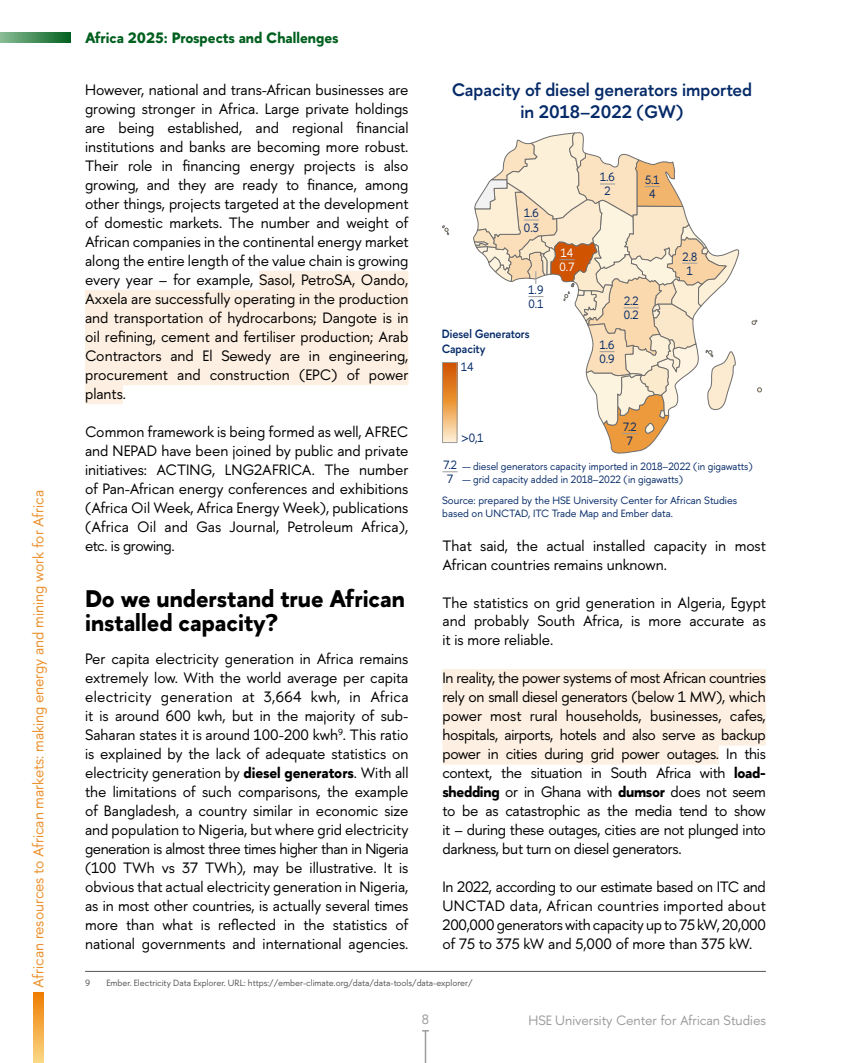
<style>
.page{position:relative;width:851px;height:1063px;background:#fff}
.page>*{position:absolute;margin:0;border:0;box-sizing:border-box;transform-origin:0 0}
.t1{font:700 24px/24px "HSE Sans";color:#000}
.t2{font:600 18px/21.9px "HSE Sans";color:#052a68;text-align:center}
.t3{font:15px/18.9px "HSE Sans";color:#000;text-align:justify}
.t4{font:15px "HSE Sans";color:#eb912e}
.t5{font:700 15px "HSE Sans";color:#005f1e}
.t6{font:13.5px "HSE Sans";color:#9c9c9d}
.t7{font:12px/14.1px "HSE Sans";color:#052a68;text-align:center;scale:.95 1}
.t8{font:600 12px/14.5px "HSE Sans";color:#052a68;scale:.95 1}
.t9{font:12px/14.1px "HSE Sans";color:#fff;scale:.95 1}
.t10{font:10.5px/12.8px "HSE Sans";color:#052a68}
.t11{font:9px "HSE Sans";color:#565655}
.s1{font-weight:700}
</style>
<div class="page">
<hr style="left:424px;top:1031px;width:2px;height:32px;background:#9c9c9d">
<svg style="left:422px;top:1030px;width:7px;height:2px"></svg>
<svg style="left:33px;top:992px;width:10px;height:71px"></svg>
<svg style="left:0;top:32px;width:71px;height:11px"></svg>
<div style="left:259px;top:271px;width:149px;height:19px;background:#fdefe1"></div>
<div style="left:85px;top:290px;width:323px;height:19px;background:#fdefe1"></div>
<div style="left:85px;top:309px;width:323px;height:19px;background:#fdefe1"></div>
<div style="left:85px;top:328px;width:323px;height:19px;background:#fdefe1"></div>
<div style="left:85px;top:347px;width:323px;height:19px;background:#fdefe1"></div>
<div style="left:85px;top:366px;width:323px;height:19px;background:#fdefe1"></div>
<div style="left:85px;top:385px;width:38px;height:19px;background:#fdefe1"></div>
<hr style="left:85px;top:971px;width:680px;height:1px;background:#565655">
<div style="left:442px;top:669px;width:323px;height:20px;background:#fdefe1"></div>
<div style="left:442px;top:688px;width:323px;height:20px;background:#fdefe1"></div>
<div style="left:442px;top:707px;width:323px;height:20px;background:#fdefe1"></div>
<div style="left:442px;top:726px;width:323px;height:20px;background:#fdefe1"></div>
<div style="left:442px;top:745px;width:276px;height:19px;background:#fdefe1"></div>
<svg style="left:751px;top:320px;width:6px;height:5px"></svg>
<svg style="left:757px;top:387px;width:4px;height:5px"></svg>
<svg style="left:442px;top:225px;width:7px;height:10px"></svg>
<svg style="left:444px;top:364px;width:11px;height:77px"></svg>
<div style="left:442px;top:362px;width:15px;height:81px;border:1px solid #9c9c9c"></div>
<svg style="left:442px;top:471px;width:15px;height:1px"></svg>
<svg style="left:473px;top:132px;width:266px;height:322px"></svg>
<p class="t4" style="left:29px;top:988px;width:499px;rotate:-90deg">African resources to African markets: making energy and mining work for Africa</p>
<p class="t5" style="left:85px;top:28px;width:255px">Africa 2025: Prospects and Challenges</p>
<p class="t2" style="left:451px;top:79px;width:302px">Capacity of diesel generators imported in 2018–2022 (GW)</p>
<p class="t3" style="left:85px;top:81px;width:325px">However, national and trans-African businesses are growing stronger in Africa. Large private holdings are being established, and regional financial institutions and banks are becoming more robust.<br>Their role in financing energy projects is also growing, and they are ready to finance, among other things, projects targeted at the development of domestic markets. The number and weight of African companies in the continental energy market along the entire length of the value chain is growing every year – for example, Sasol, PetroSA, Oando, Axxela are successfully operating in the production and transportation of hydrocarbons; Dangote is in oil refining, cement and fertiliser production; Arab Contractors and El Sewedy are in engineering, procurement and construction (EPC) of power plants.</p>
<p class="t3" style="left:85px;top:422px;width:325px">Common framework is being formed as well, AFREC and NEPAD have been joined by public and private initiatives: ACTING, LNG2AFRICA. The number of Pan-African energy conferences and exhibitions (Africa Oil Week, Africa Energy Week), publications (Africa Oil and Gas Journal, Petroleum Africa), etc. is growing.</p>
<h1 class="t1" style="left:85px;top:586px;width:321px">Do we understand true African installed capacity?</h1>
<p class="t3" style="left:85px;top:650px;width:325px">Per capita electricity generation in Africa remains extremely low. With the world average per capita electricity generation at 3,664 kwh, in Africa it is around 600 kwh, but in the majority of sub-Saharan states it is around 100-200 kwh<sup>9</sup>. This ratio is explained by the lack of adequate statistics on electricity generation by <span class="s1">diesel generators</span>. With all the limitations of such comparisons, the example of Bangladesh, a country similar in economic size and population to Nigeria, but where grid electricity generation is almost three times higher than in Nigeria (100 TWh vs 37 TWh), may be illustrative. It is obvious that actual electricity generation in Nigeria, as in most other countries, is actually several times more than what is reflected in the statistics of national governments and international agencies.</p>
<p class="t11" style="left:85px;top:978px;width:7px">9</p>
<p class="t11" style="left:106px;top:978px;width:368px">Ember. Electricity Data Explorer. URL: https://ember-climate.org/data/data-tools/data-explorer/</p>
<p class="t7" style="left:600px;top:170px;width:17px">1.6<br>2</p>
<p class="t7" style="left:645px;top:173px;width:17px">5.1<br>4</p>
<p class="t7" style="left:524px;top:206px;width:17px;text-align:left">1.6<br>0.3</p>
<p class="t9" style="left:559px;top:246px;width:17px">14<br>0.7</p>
<p class="t7" style="left:682px;top:250px;width:17px">2.8<br>1</p>
<p class="t7" style="left:528px;top:283px;width:17px;text-align:left">1.9<br>0.1</p>
<p class="t7" style="left:623px;top:294px;width:17px;text-align:left">2.2<br>0.2</p>
<p class="t8" style="left:442px;top:327px;width:94px">Diesel Generators<br>Capacity</p>
<p class="t7" style="left:599px;top:338px;width:18px;text-align:left">1.6<br>0.9</p>
<p class="t7" style="left:461px;top:360px;width:15px">14</p>
<p class="t7" style="left:623px;top:420px;width:16px">7.2<br>7</p>
<p class="t7" style="left:461px;top:431px;width:25px">&gt;0,1</p>
<p class="t7" style="left:443px;top:458px;width:16px">7.2<br>7</p>
<p class="t10" style="left:462px;top:460px;width:292px">— diesel generators capacity imported in 2018–2022 (in gigawatts)</p>
<p class="t10" style="left:462px;top:473px;width:222px">— grid capacity added in 2018–2022 (in gigawatts)</p>
<p class="t10" style="left:442px;top:494px;width:296px">Source: prepared by the HSE University Center for African Studies based on UNCTAD, ITC Trade Map and Ember data.</p>
<p class="t3" style="left:442px;top:536px;width:325px">That said, the actual installed capacity in most<br>African countries remains unknown.</p>
<p class="t3" style="left:442px;top:593px;width:325px">The statistics on grid generation in Algeria, Egypt and probably South Africa, is more accurate as it is more reliable.</p>
<p class="t3" style="left:442px;top:669px;width:325px">In reality, the power systems of most African countries rely on small diesel generators (below 1 MW), which power most rural households, businesses, cafes, hospitals, airports, hotels and also serve as backup power in cities during grid power outages. In this context, the situation in South Africa with <span class="s1">load&shy;shedding</span> or in Ghana with <span class="s1">dumsor</span> does not seem to be as catastrophic as the media tend to show it – during these outages, cities are not plunged into darkness, but turn on diesel generators.</p>
<p class="t3" style="left:442px;top:878px;width:325px">In 2022, according to our estimate based on ITC and UNCTAD data, African countries imported about 200,000 generators with capacity up to 75 kW, 20,000 of 75 to 375 kW and 5,000 of more than 375 kW.</p>
<p class="t6" style="left:422px;top:1011px;width:9px">8</p>
<p class="t6" style="left:528px;top:1012px;width:239px">HSE University Center for African Studies</p>
</div>
